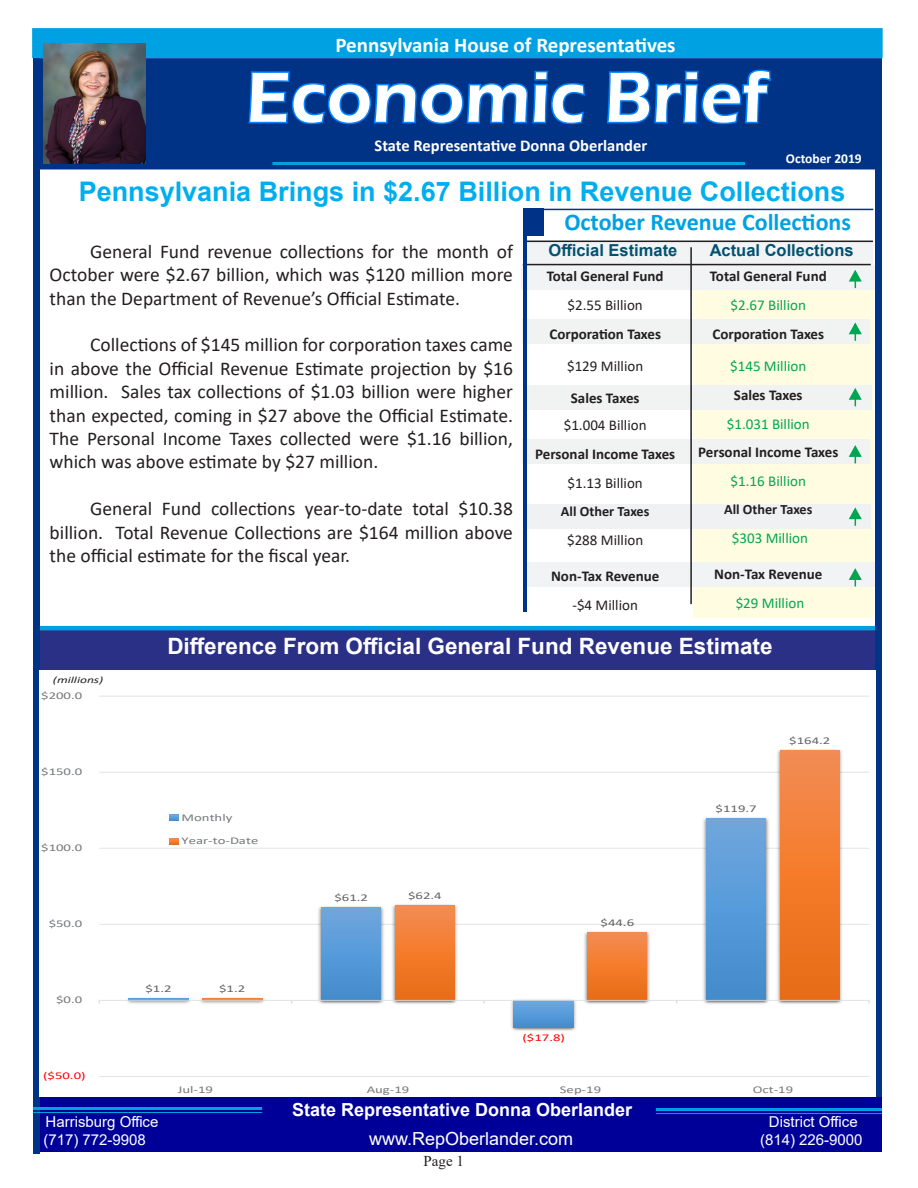
<style>
.page{position:relative;width:918px;height:1188px;background:#fff}
.page>*{position:absolute;margin:0;border:0;box-sizing:border-box;transform-origin:0 0}
.t1{font:600 73.5px "Eras ITC";color:#fff}
.t2{font:700 27px "Arial";color:#00aeef}
.t3{font:700 24px "Calibri";color:#00a1e3}
.t4{font:700 22.5px "Arial";color:#fff}
.t5{font:700 21px "Calibri";color:#fff}
.t6{font:19.5px/23.4px "Calibri";color:#231f20;text-align:justify}
.t7{font:700 18px "Arial";color:#fff}
.t8{font:18px "Arial";color:#fff}
.t9{font:700 16.5px "Calibri";color:#fff}
.t10{font:700 16.5px "Arial";color:#025171}
.t11{font:700 15px "Calibri";color:#231f20}
.t12{font:15px "Calibri";color:#231f20}
.t13{font:15px "Calibri";color:#00a752}
.t14{font:15px "Arial";color:#fff}
.t15{font:15px "Times New Roman";color:#231f20}
.t16{font:700 14.25px "Calibri";color:#231f20}
.t17{font:700 13.5px "Calibri";color:#fff}
.t18{font:10.35px "Calibri";color:#76787b;scale:1.42 1}
.t19{font:10.35px "Calibri";letter-spacing:.005em;color:#636366;scale:1.42 1}
.t20{font:10.35px "Calibri";color:#f00;scale:1.42 1}
.t21{font:italic 9.45px "Calibri";color:#231f20;scale:1.42 1}
</style>
<div class="page">
<div style="left:34px;top:58px;width:848px;height:112px;background:#003385;border:3px solid #003385"></div>
<div style="left:693px;top:244px;width:179px;height:373px;background:#fffce1"></div>
<div style="left:523px;top:319px;width:347px;height:25px;background:#f1f2f2"></div>
<div style="left:523px;top:562px;width:353px;height:24px;background:#f2f3f4"></div>
<div style="left:524px;top:504px;width:347px;height:25px;background:#f0f1f3"></div>
<div style="left:523px;top:439px;width:347px;height:24px;background:#f1f2f2"></div>
<svg style="left:247px;top:58px;width:340px;height:67px"></svg>
<svg style="left:607px;top:69px;width:164px;height:56px"></svg>
<div style="left:36px;top:1097px;width:846px;height:55px;background:#009"></div>
<hr style="left:272px;top:162px;width:473px;height:3px;background:#00a1e3">
<div style="left:36px;top:628px;width:840px;height:42px;background:#2b3087"></div>
<div style="left:523px;top:209px;width:20px;height:27px;background:#003287"></div>
<hr style="left:39px;top:626px;width:837px;height:4px;background:#00a1e3">
<div style="left:525px;top:241px;width:348px;height:24px;background:#f2f3f4"></div>
<div style="left:522px;top:265px;width:356px;height:25px;background:#f2f3f4"></div>
<div style="left:525px;top:385px;width:347px;height:25px;background:#f1f2f2"></div>
<hr style="left:690px;top:247px;width:2px;height:357px;background:#231f20">
<hr style="left:525px;top:241px;width:348px;height:1px;background:#231f20">
<div style="left:33px;top:36px;width:6px;height:1117px;background:#003385"></div>
<hr style="left:33px;top:1107px;width:229px;height:3px;background:#00a1e3">
<hr style="left:33px;top:1112px;width:229px;height:1px;background:#00a1e3">
<div style="left:32px;top:28px;width:851px;height:30px;background:#00a1e3;border:2px solid #00a1e3"></div>
<div style="left:876px;top:170px;width:6px;height:927px;background:#003486"></div>
<hr style="left:525px;top:209px;width:348px;height:1px;background:#003287">
<hr style="left:523px;top:264px;width:348px;height:1px;background:#231f20">
<hr style="left:524px;top:209px;width:3px;height:403px;background:#003287">
<hr style="left:656px;top:1108px;width:226px;height:3px;background:#00a1e3">
<hr style="left:656px;top:1113px;width:226px;height:1px;background:#00a1e3">
<svg style="left:849px;top:507px;width:13px;height:19px"></svg>
<svg style="left:848px;top:445px;width:14px;height:18px"></svg>
<svg style="left:848px;top:568px;width:14px;height:18px"></svg>
<hr style="left:99px;top:1076px;width:770px;height:1px;background:#dcdddf">
<hr style="left:99px;top:924px;width:770px;height:1px;background:#dcdddf">
<hr style="left:99px;top:848px;width:770px;height:1px;background:#dcdddf">
<hr style="left:99px;top:772px;width:770px;height:1px;background:#dcdddf">
<hr style="left:99px;top:696px;width:770px;height:1px;background:#dcdddf">
<img style="left:127px;top:997px;width:63px;height:7px">
<img style="left:317px;top:906px;width:68px;height:98px">
<img style="left:511px;top:999px;width:65px;height:32px">
<img style="left:701px;top:817px;width:70px;height:187px">
<img style="left:200px;top:997px;width:64px;height:7px">
<img style="left:391px;top:904px;width:67px;height:100px">
<img style="left:584px;top:931px;width:66px;height:73px">
<img style="left:774px;top:749px;width:71px;height:255px">
<hr style="left:129px;top:999px;width:59px;height:1px;background:#6fa6db">
<div style="left:321px;top:907px;width:60px;height:93px;background:linear-gradient(to bottom,#6fa8df,#418ccf)"></div>
<svg style="left:514px;top:1001px;width:59px;height:26px;background:#589ad7"></svg>
<div style="left:706px;top:818px;width:60px;height:182px;background:linear-gradient(to bottom,#6fa8df,#418cce)"></div>
<hr style="left:203px;top:999px;width:59px;height:1px;background:#f08c4f">
<div style="left:395px;top:905px;width:59px;height:95px;background:linear-gradient(to bottom,#f68c4f,#ec6b11)"></div>
<div style="left:588px;top:933px;width:59px;height:67px;background:linear-gradient(to bottom,#f68c4e,#ec6c11)"></div>
<div style="left:780px;top:750px;width:59px;height:250px;background:linear-gradient(to bottom,#f68c4f,#eb6b11)"></div>
<hr style="left:99px;top:1000px;width:770px;height:1px;background:#dcdddf">
<svg style="left:170px;top:815px;width:8px;height:6px"></svg>
<svg style="left:170px;top:838px;width:8px;height:6px"></svg>
<svg style="left:848px;top:270px;width:14px;height:18px"></svg>
<svg style="left:848px;top:322px;width:14px;height:19px"></svg>
<svg style="left:848px;top:388px;width:14px;height:18px"></svg>
<img style="left:43px;top:43px;width:103px;height:121px">
<p class="t5" style="left:335px;top:30px;width:342px">Pennsylvania House of Representatives</p>
<p class="t1" style="left:246px;top:56px;width:523px">Economic Brief</p>
<p class="t9" style="left:375px;top:134px;width:274px">State Representative Donna Oberlander</p>
<p class="t17" style="left:786px;top:149px;width:77px">October 2019</p>
<p class="t2" style="left:79px;top:172px;width:768px">Pennsylvania Brings in $2.67 Billion in Revenue Collections</p>
<p class="t6" style="left:50px;top:239px;width:465px;text-indent:40px">General Fund revenue collections for the month of October were $2.67 billion, which was $120 million more than the Department of Revenue’s Official Estimate.</p>
<p class="t6" style="left:50px;top:333px;width:465px;text-indent:40px">Collections of $145 million for corporation taxes came in above the Official Revenue Estimate projection by $16 million. Sales tax collections of $1.03 billion were higher than expected, coming in $27 above the Official Estimate.<br>The Personal Income Taxes collected were $1.16 billion, which was above estimate by $27 million.</p>
<p class="t6" style="left:50px;top:497px;width:465px;text-indent:40px">General Fund collections year-to-date total $10.38 billion. Total Revenue Collections are $164 million above the official estimate for the fiscal year.</p>
<p class="t3" style="left:564px;top:205px;width:288px">October Revenue Collections</p>
<p class="t10" style="left:549px;top:239px;width:130px">Official Estimate</p>
<p class="t10" style="left:710px;top:239px;width:145px">Actual Collections</p>
<p class="t11" style="left:547px;top:265px;width:118px">Total General Fund</p>
<p class="t12" style="left:568px;top:294px;width:77px">$2.55 Billion</p>
<p class="t11" style="left:549px;top:323px;width:113px">Corporation Taxes</p>
<p class="t12" style="left:567px;top:356px;width:78px">$129 Million</p>
<p class="t11" style="left:571px;top:388px;width:70px">Sales Taxes</p>
<p class="t12" style="left:564px;top:415px;width:84px">$1.004 Billion</p>
<p class="t11" style="left:535px;top:444px;width:142px">Personal Income Taxes</p>
<p class="t12" style="left:568px;top:473px;width:77px">$1.13 Billion</p>
<p class="t16" style="left:561px;top:501px;width:90px">All Other Taxes</p>
<p class="t12" style="left:567px;top:529px;width:78px">$288 Million</p>
<p class="t11" style="left:551px;top:565px;width:110px">Non-Tax Revenue</p>
<p class="t12" style="left:572px;top:594px;width:67px">-$4 Million</p>
<p class="t11" style="left:710px;top:265px;width:118px">Total General Fund</p>
<p class="t13" style="left:731px;top:294px;width:77px">$2.67 Billion</p>
<p class="t11" style="left:712px;top:323px;width:113px">Corporation Taxes</p>
<p class="t13" style="left:730px;top:356px;width:78px">$145 Million</p>
<p class="t11" style="left:734px;top:384px;width:70px">Sales Taxes</p>
<p class="t13" style="left:727px;top:413px;width:84px">$1.031 Billion</p>
<p class="t11" style="left:698px;top:442px;width:142px">Personal Income Taxes</p>
<p class="t13" style="left:731px;top:471px;width:77px">$1.16 Billion</p>
<p class="t16" style="left:724px;top:499px;width:90px">All Other Taxes</p>
<p class="t13" style="left:732px;top:528px;width:78px">$303 Million</p>
<p class="t11" style="left:714px;top:563px;width:110px">Non-Tax Revenue</p>
<p class="t13" style="left:736px;top:592px;width:70px">$29 Million</p>
<p class="t21" style="left:53px;top:673px;width:37px">(millions)</p>
<p class="t18" style="left:41px;top:688px;width:30px">$200.0</p>
<p class="t18" style="left:41px;top:765px;width:30px">$150.0</p>
<p class="t18" style="left:41px;top:841px;width:30px">$100.0</p>
<p class="t18" style="left:49px;top:917px;width:25px">$50.0</p>
<p class="t18" style="left:56px;top:993px;width:20px">$0.0</p>
<p class="t20" style="left:43px;top:1069px;width:31px">($50.0)</p>
<p class="t4" style="left:167px;top:630px;width:607px">Difference From Official General Fund Revenue Estimate</p>
<p class="t18" style="left:182px;top:810px;width:37px">Monthly</p>
<p class="t18" style="left:182px;top:834px;width:56px">Year-to-Date</p>
<p class="t19" style="left:146px;top:981px;width:20px">$1.2</p>
<p class="t19" style="left:219px;top:981px;width:20px">$1.2</p>
<p class="t19" style="left:334px;top:890px;width:25px">$61.2</p>
<p class="t19" style="left:408px;top:888px;width:25px">$62.4</p>
<p class="t19" style="left:601px;top:915px;width:25px">$44.6</p>
<p class="t20" style="left:522px;top:1031px;width:31px">($17.8)</p>
<p class="t19" style="left:716px;top:801px;width:30px">$119.7</p>
<p class="t19" style="left:789px;top:733px;width:30px">$164.2</p>
<p class="t18" style="left:178px;top:1082px;width:26px">Jul-19</p>
<p class="t18" style="left:367px;top:1082px;width:31px">Aug-19</p>
<p class="t18" style="left:560px;top:1082px;width:31px">Sep-19</p>
<p class="t18" style="left:753px;top:1082px;width:30px">Oct-19</p>
<p class="t7" style="left:292px;top:1097px;width:342px">State Representative Donna Oberlander</p>
<p class="t14" style="left:46px;top:1111px;width:114px">Harrisburg Office</p>
<p class="t14" style="left:769px;top:1111px;width:90px">District Office</p>
<p class="t14" style="left:43px;top:1129px;width:104px">(717) 772-9908</p>
<p class="t8" style="left:369px;top:1126px;width:206px">www.RepOberlander.com</p>
<p class="t14" style="left:760px;top:1129px;width:104px">(814) 226-9000</p>
<p class="t15" style="left:424px;top:1150px;width:42px">Page 1</p>
</div>
